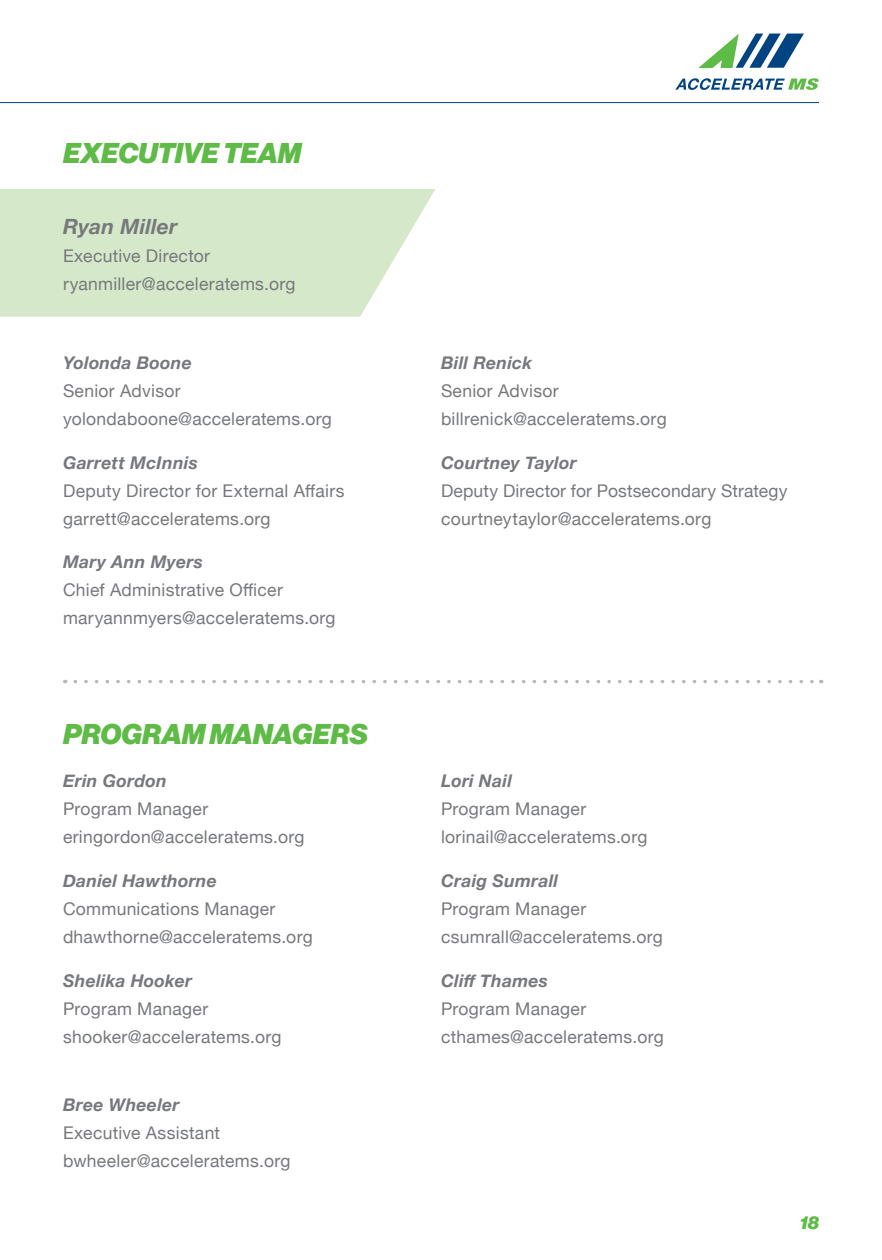
<style>
.page{position:relative;width:882px;height:1260px;background:#fff}
.page>*{position:absolute;margin:0;border:0;box-sizing:border-box;transform-origin:0 0}
.t1{font:28px "N Haas Grotesk DS Pro 96 Blk It";color:#5dbb46}
.t2{font:italic 700 21px "Helvetica Neue";letter-spacing:.01em;color:#76787b}
.t3{font:17.5px "Helvetica Neue";letter-spacing:.015em;color:#76787b}
.t4{font:italic 700 17.5px "Helvetica Neue";letter-spacing:.015em;color:#76787b}
.t5{font:17.5px "N Haas Grotesk DS Pro 96 Blk It";color:#5dbb46}
</style>
<div class="page">
<svg style="left:0;top:189px;width:436px;height:128px;background:#d8eace"></svg>
<svg style="left:75px;top:680px;width:747px;height:3px"></svg>
<svg style="left:675px;top:78px;width:144px;height:12px"></svg>
<svg style="left:698px;top:34px;width:106px;height:34px"></svg>
<hr style="left:0;top:102px;width:819px;height:1px;background:#014481">
<p class="t1" style="left:63px;top:137px;width:240px">EXECUTIVE TEAM</p>
<p class="t2" style="left:63px;top:210px;width:116px">Ryan Miller</p>
<p class="t3" style="left:63px;top:243px;width:149px">Executive Director</p>
<p class="t3" style="left:63px;top:271px;width:234px">ryanmiller@acceleratems.org</p>
<p class="t4" style="left:63px;top:349px;width:130px">Yolonda Boone</p>
<p class="t3" style="left:63px;top:378px;width:119px">Senior Advisor</p>
<p class="t3" style="left:63px;top:406px;width:270px">yolondaboone@acceleratems.org</p>
<p class="t4" style="left:63px;top:449px;width:136px">Garrett McInnis</p>
<p class="t3" style="left:63px;top:478px;width:283px">Deputy Director for External Affairs</p>
<p class="t3" style="left:63px;top:506px;width:209px">garrett@acceleratems.org</p>
<p class="t4" style="left:63px;top:548px;width:141px">Mary Ann Myers</p>
<p class="t3" style="left:63px;top:577px;width:221px">Chief Administrative Officer</p>
<p class="t3" style="left:63px;top:605px;width:274px">maryannmyers@acceleratems.org</p>
<p class="t1" style="left:63px;top:717px;width:306px">PROGRAM MANAGERS</p>
<p class="t4" style="left:63px;top:767px;width:105px">Erin Gordon</p>
<p class="t3" style="left:63px;top:797px;width:147px">Program Manager</p>
<p class="t3" style="left:63px;top:825px;width:243px">eringordon@acceleratems.org</p>
<p class="t4" style="left:63px;top:867px;width:155px">Daniel Hawthorne</p>
<p class="t3" style="left:63px;top:896px;width:214px">Communications Manager</p>
<p class="t3" style="left:63px;top:924px;width:251px">dhawthorne@acceleratems.org</p>
<p class="t4" style="left:63px;top:967px;width:131px">Shelika Hooker</p>
<p class="t3" style="left:63px;top:996px;width:147px">Program Manager</p>
<p class="t3" style="left:63px;top:1024px;width:220px">shooker@acceleratems.org</p>
<p class="t4" style="left:63px;top:1091px;width:118px">Bree Wheeler</p>
<p class="t3" style="left:63px;top:1120px;width:159px">Executive Assistant</p>
<p class="t3" style="left:63px;top:1148px;width:229px">bwheeler@acceleratems.org</p>
<p class="t4" style="left:441px;top:349px;width:93px">Bill Renick</p>
<p class="t3" style="left:441px;top:378px;width:119px">Senior Advisor</p>
<p class="t3" style="left:441px;top:406px;width:227px">billrenick@acceleratems.org</p>
<p class="t4" style="left:441px;top:449px;width:137px">Courtney Taylor</p>
<p class="t3" style="left:441px;top:478px;width:348px">Deputy Director for Postsecondary Strategy</p>
<p class="t3" style="left:441px;top:506px;width:272px">courtneytaylor@acceleratems.org</p>
<p class="t4" style="left:441px;top:767px;width:72px">Lori Nail</p>
<p class="t3" style="left:441px;top:797px;width:147px">Program Manager</p>
<p class="t3" style="left:441px;top:825px;width:208px">lorinail@acceleratems.org</p>
<p class="t4" style="left:441px;top:867px;width:119px">Craig Sumrall</p>
<p class="t3" style="left:441px;top:896px;width:147px">Program Manager</p>
<p class="t3" style="left:441px;top:924px;width:223px">csumrall@acceleratems.org</p>
<p class="t4" style="left:441px;top:967px;width:108px">Cliff Thames</p>
<p class="t3" style="left:441px;top:996px;width:147px">Program Manager</p>
<p class="t3" style="left:441px;top:1024px;width:224px">cthames@acceleratems.org</p>
<p class="t5" style="left:800px;top:1212px;width:20px">18</p>
</div>
